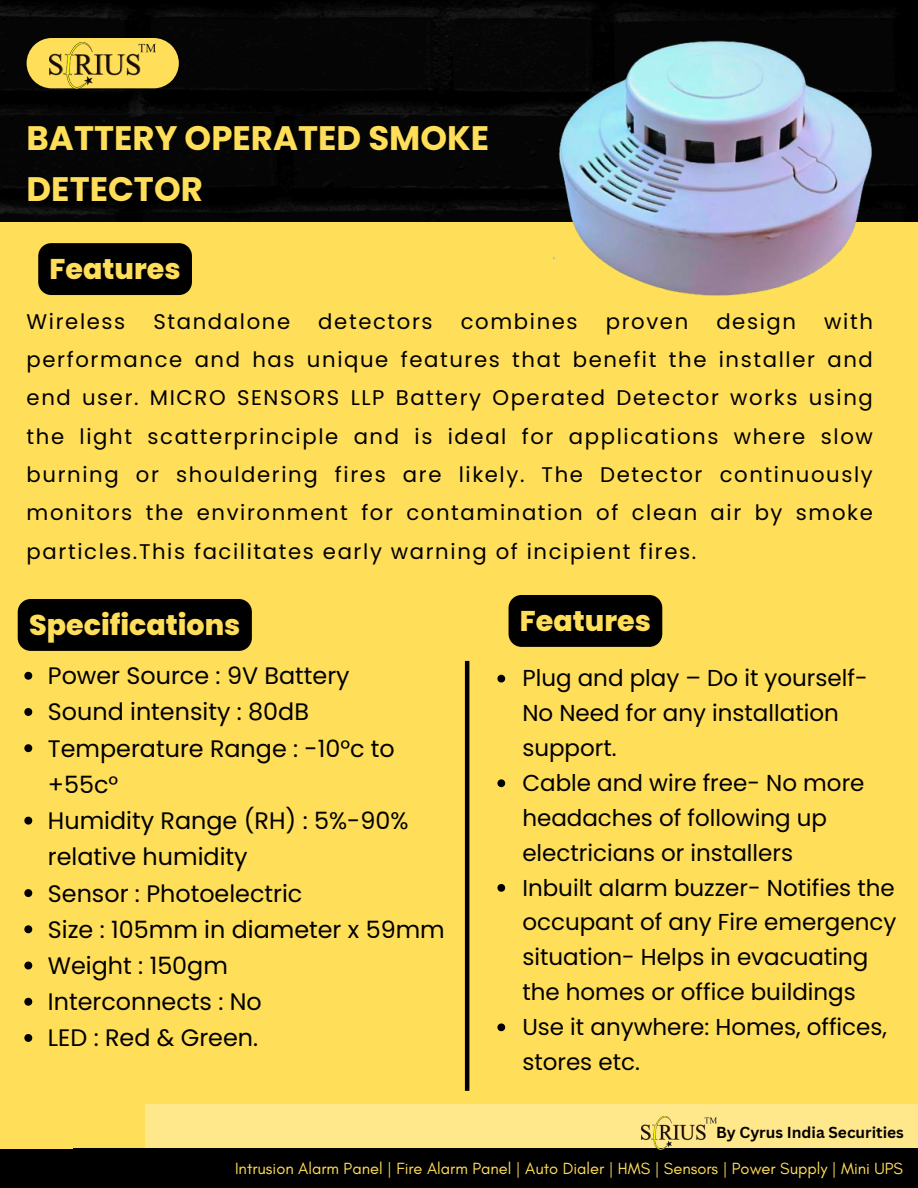
<style>
.page{position:relative;width:918px;height:1188px;background:#ffde59}
.page>*{position:absolute;margin:0;border:0;box-sizing:border-box;transform-origin:0 0}
.t1{font:700 33.9px/50.7px "Poppins";color:#ffde59}
.t2{font:800 28.5px "Poppins";color:#ffde59}
.t3{font:23.85px/36.2px "Poppins";color:#000}
.t4{font:22.95px/34.8px "Poppins";color:#000}
.t5{font:21.15px/38.4px "Poppins";letter-spacing:.075em;color:#000;text-align:justify}
.t6{font:16.5px "Glacial Indifference";color:#ffde59}
.t7{font:700 15.45px "Canva Sans";color:#000}
</style>
<div class="page">
<div style="left:145px;top:1104px;width:773px;height:53px;background:#ffe88c"></div>
<div style="left:73px;top:1149px;width:845px;height:39px;background:#000"></div>
<div style="left:0;top:1149px;width:458px;height:39px;background:#000"></div>
<div style="left:0;top:0;width:918px;height:221px;background:#050505"></div>
<svg style="left:24px;top:672px;width:8px;height:8px"></svg>
<svg style="left:24px;top:708px;width:8px;height:8px"></svg>
<svg style="left:24px;top:744px;width:8px;height:8px"></svg>
<svg style="left:24px;top:817px;width:8px;height:8px"></svg>
<svg style="left:24px;top:889px;width:8px;height:8px"></svg>
<svg style="left:24px;top:925px;width:8px;height:8px"></svg>
<svg style="left:24px;top:962px;width:8px;height:7px"></svg>
<svg style="left:24px;top:998px;width:8px;height:8px"></svg>
<svg style="left:24px;top:1034px;width:8px;height:8px"></svg>
<svg style="left:497px;top:675px;width:8px;height:8px"></svg>
<svg style="left:497px;top:779px;width:8px;height:8px"></svg>
<svg style="left:497px;top:884px;width:8px;height:8px"></svg>
<svg style="left:497px;top:1023px;width:8px;height:8px"></svg>
<hr style="left:465px;top:661px;width:4px;height:430px;background:#000">
<img style="left:553px;top:22px;width:351px;height:281px">
<div style="left:38px;top:243px;width:154px;height:52px;background:#000"></div>
<div style="left:18px;top:599px;width:234px;height:52px;background:#000"></div>
<div style="left:509px;top:595px;width:153px;height:52px;background:#000"></div>
<svg style="left:27px;top:38px;width:152px;height:50px"></svg>
<img style="left:50px;top:43px;width:105px;height:46px">
<img style="left:642px;top:1117px;width:74px;height:32px">
<p class="t1" style="left:27px;top:113px;width:464px">BATTERY OPERATED SMOKE<br>DETECTOR</p>
<p class="t2" style="left:50px;top:249px;width:132px">Features</p>
<p class="t5" style="left:27px;top:302px;width:100px">Wireless</p>
<p class="t5" style="left:153px;top:302px;width:138px">Standalone</p>
<p class="t5" style="left:318px;top:302px;width:116px">detectors</p>
<p class="t5" style="left:461px;top:302px;width:118px">combines</p>
<p class="t5" style="left:606px;top:302px;width:84px">proven</p>
<p class="t5" style="left:716px;top:302px;width:81px">design</p>
<p class="t5" style="left:27px;top:302px;width:848px;text-indent:798px">with performance and has unique features that benefit the installer and end user. MICRO SENSORS LLP Battery Operated Detector works using the light scatterprinciple and is ideal for applications where slow burning or shouldering fires are likely. The Detector continuously monitors the environment for contamination of clean air by smoke particles.This facilitates early warning of incipient fires.</p>
<p class="t2" style="left:29px;top:605px;width:213px">Specifications</p>
<p class="t2" style="left:520px;top:601px;width:132px">Features</p>
<p class="t3" style="left:48px;top:658px;width:303px">Power Source : 9V Battery</p>
<h1 class="t3" style="left:48px;top:694px;width:263px">Sound intensity : 80dB</h1>
<p class="t3" style="left:48px;top:730px;width:348px">Temperature Range : -10°c to +55c°</p>
<h2 class="t3" style="left:48px;top:803px;width:362px">Humidity Range (RH) : 5%-90% relative humidity</h2>
<h4 class="t3" style="left:48px;top:875px;width:256px">Sensor : Photoelectric</h4>
<h2 class="t3" style="left:48px;top:911px;width:398px">Size : 105mm in diameter x 59mm</h2>
<h2 class="t3" style="left:48px;top:948px;width:182px">Weight : 150gm</h2>
<p class="t3" style="left:48px;top:984px;width:215px">Interconnects : No</p>
<p class="t3" style="left:48px;top:1020px;width:212px">LED : Red &amp; Green.</p>
<p class="t4" style="left:522px;top:661px;width:347px">Plug and play – Do it yourself-<br>No Need for any installation support.</p>
<p class="t4" style="left:522px;top:766px;width:344px">Cable and wire free- No more headaches of following up electricians or installers</p>
<p class="t4" style="left:522px;top:870px;width:376px">Inbuilt alarm buzzer- Notifies the occupant of any Fire emergency situation- Helps in evacuating the homes or office buildings</p>
<p class="t4" style="left:522px;top:1010px;width:366px">Use it anywhere: Homes, offices, stores etc.</p>
<p class="t7" style="left:716px;top:1122px;width:189px">By Cyrus India Securities</p>
<p class="t6" style="left:235px;top:1159px;width:670px">Intrusion Alarm Panel | Fire Alarm Panel | Auto Dialer | HMS | Sensors | Power Supply | Mini UPS</p>
</div>
